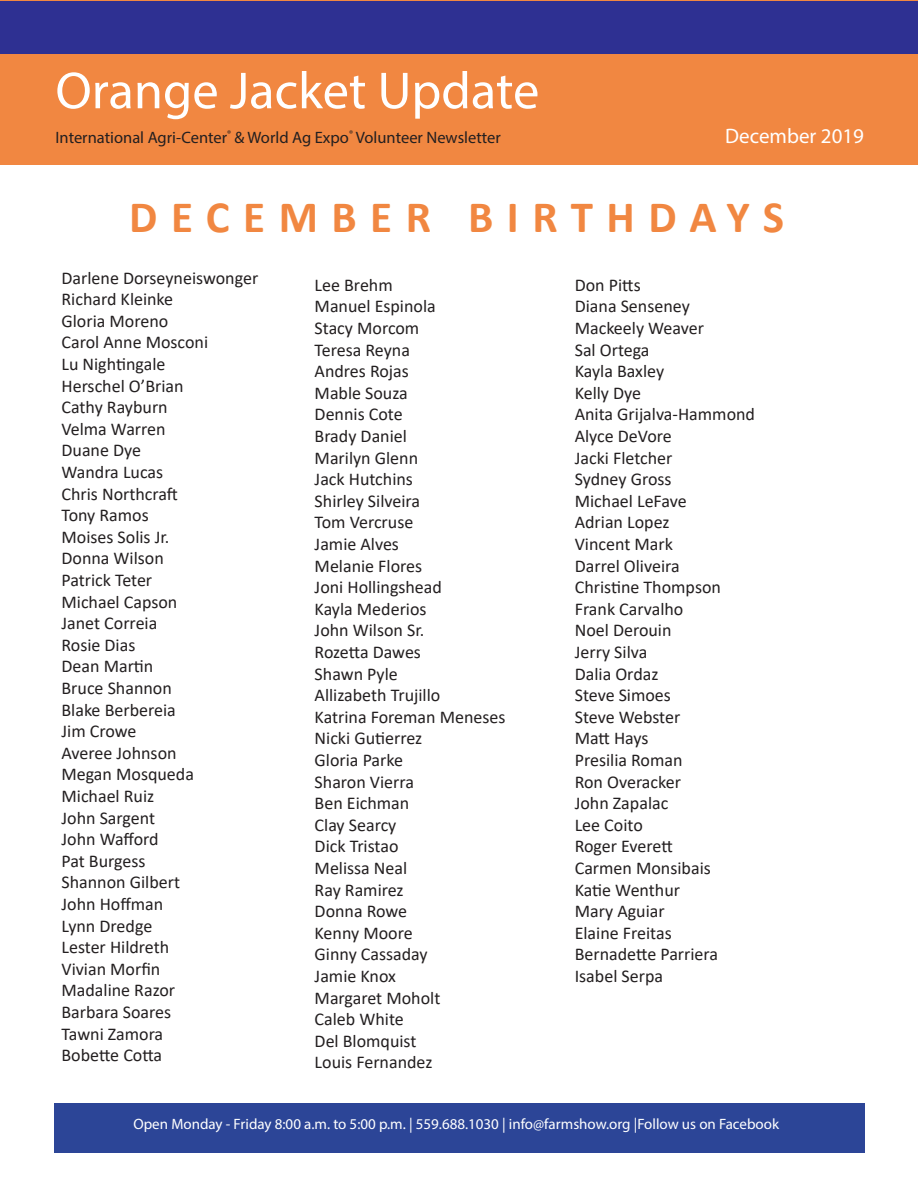
<style>
.page{position:relative;width:918px;height:1188px;background:#fff}
.page>*{position:absolute;margin:0;border:0;box-sizing:border-box;transform-origin:0 0}
.t1{font:52.5px "Myriad Pro";color:#fff}
.t2{font:700 45px "Calibri";letter-spacing:.3em;color:#f18741}
.t3{font:21px "Myriad Pro";color:#fff}
.t4{font:18px "Calibri";color:#231f20}
.t5{font:16.5px "Myriad Pro";color:#231f20}
.t6{font:15px "Myriad Pro";color:#fff}
</style>
<div class="page">
<div style="left:54px;top:1103px;width:810px;height:50px;background:#2c4597"></div>
<div style="left:0;top:0;width:918px;height:165px;background:#f18741"></div>
<div style="left:0;top:1px;width:918px;height:53px;background:#2e3092"></div>
<h1 class="t1" style="left:56px;top:58px;width:485px">Orange Jacket Update</h1>
<p class="t5" style="left:56px;top:127px;width:447px">International Agri-Center<sup>®</sup> &amp; World Ag Expo<sup>®</sup> Volunteer Newsletter</p>
<p class="t3" style="left:725px;top:123px;width:140px">December 2019</p>
<p class="t2" style="left:129px;top:185px;width:656px">DECEMBER BIRTHDAYS</p>
<p class="t4" style="left:62px;top:265px;width:198px">Darlene Dorseyneiswonger</p>
<p class="t4" style="left:62px;top:287px;width:113px">Richard Kleinke</p>
<p class="t4" style="left:62px;top:308px;width:108px">Gloria Moreno</p>
<p class="t4" style="left:62px;top:330px;width:148px">Carol Anne Mosconi</p>
<p class="t4" style="left:62px;top:351px;width:105px">Lu Nightingale</p>
<p class="t4" style="left:62px;top:373px;width:124px">Herschel O’Brian</p>
<p class="t4" style="left:62px;top:395px;width:108px">Cathy Rayburn</p>
<p class="t4" style="left:62px;top:416px;width:106px">Velma Warren</p>
<p class="t4" style="left:62px;top:438px;width:81px">Duane Dye</p>
<p class="t4" style="left:62px;top:459px;width:103px">Wandra Lucas</p>
<p class="t4" style="left:62px;top:481px;width:118px">Chris Northcraft</p>
<p class="t4" style="left:62px;top:503px;width:89px">Tony Ramos</p>
<p class="t4" style="left:62px;top:524px;width:109px">Moises Solis Jr.</p>
<p class="t4" style="left:62px;top:546px;width:104px">Donna Wilson</p>
<p class="t4" style="left:62px;top:567px;width:92px">Patrick Teter</p>
<p class="t4" style="left:62px;top:589px;width:117px">Michael Capson</p>
<p class="t4" style="left:62px;top:611px;width:97px">Janet Correia</p>
<p class="t4" style="left:62px;top:632px;width:75px">Rosie Dias</p>
<p class="t4" style="left:62px;top:654px;width:93px">Dean Martin</p>
<p class="t4" style="left:62px;top:675px;width:112px">Bruce Shannon</p>
<p class="t4" style="left:62px;top:697px;width:116px">Blake Berbereia</p>
<p class="t4" style="left:62px;top:719px;width:76px">Jim Crowe</p>
<p class="t4" style="left:62px;top:740px;width:117px">Averee Johnson</p>
<p class="t4" style="left:62px;top:762px;width:134px">Megan Mosqueda</p>
<p class="t4" style="left:62px;top:783px;width:94px">Michael Ruiz</p>
<p class="t4" style="left:62px;top:805px;width:95px">John Sargent</p>
<p class="t4" style="left:62px;top:827px;width:99px">John Wafford</p>
<p class="t4" style="left:62px;top:848px;width:86px">Pat Burgess</p>
<p class="t4" style="left:62px;top:870px;width:120px">Shannon Gilbert</p>
<p class="t4" style="left:62px;top:891px;width:103px">John Hoffman</p>
<p class="t4" style="left:62px;top:913px;width:92px">Lynn Dredge</p>
<p class="t4" style="left:62px;top:935px;width:109px">Lester Hildreth</p>
<p class="t4" style="left:62px;top:956px;width:100px">Vivian Morfin</p>
<p class="t4" style="left:62px;top:978px;width:115px">Madaline Razor</p>
<p class="t4" style="left:62px;top:999px;width:111px">Barbara Soares</p>
<p class="t4" style="left:62px;top:1021px;width:103px">Tawni Zamora</p>
<p class="t4" style="left:62px;top:1043px;width:102px">Bobette Cotta</p>
<p class="t4" style="left:315px;top:272px;width:80px">Lee Brehm</p>
<p class="t4" style="left:315px;top:294px;width:123px">Manuel Espinola</p>
<p class="t4" style="left:315px;top:315px;width:106px">Stacy Morcom</p>
<p class="t4" style="left:315px;top:337px;width:97px">Teresa Reyna</p>
<p class="t4" style="left:315px;top:359px;width:96px">Andres Rojas</p>
<p class="t4" style="left:315px;top:380px;width:95px">Mable Souza</p>
<p class="t4" style="left:315px;top:402px;width:90px">Dennis Cote</p>
<p class="t4" style="left:315px;top:423px;width:94px">Brady Daniel</p>
<p class="t4" style="left:315px;top:445px;width:105px">Marilyn Glenn</p>
<p class="t4" style="left:315px;top:467px;width:100px">Jack Hutchins</p>
<p class="t4" style="left:315px;top:488px;width:107px">Shirley Silveira</p>
<p class="t4" style="left:315px;top:510px;width:100px">Tom Vercruse</p>
<p class="t4" style="left:315px;top:531px;width:86px">Jamie Alves</p>
<p class="t4" style="left:315px;top:553px;width:109px">Melanie Flores</p>
<p class="t4" style="left:315px;top:575px;width:129px">Joni Hollingshead</p>
<p class="t4" style="left:315px;top:596px;width:114px">Kayla Mederios</p>
<p class="t4" style="left:315px;top:618px;width:111px">John Wilson Sr.</p>
<p class="t4" style="left:315px;top:639px;width:108px">Rozetta Dawes</p>
<p class="t4" style="left:315px;top:661px;width:85px">Shawn Pyle</p>
<p class="t4" style="left:315px;top:683px;width:127px">Allizabeth Trujillo</p>
<p class="t4" style="left:315px;top:704px;width:192px">Katrina Foreman Meneses</p>
<p class="t4" style="left:315px;top:726px;width:109px">Nicki Gutierrez</p>
<p class="t4" style="left:315px;top:747px;width:90px">Gloria Parke</p>
<p class="t4" style="left:315px;top:769px;width:101px">Sharon Vierra</p>
<p class="t4" style="left:315px;top:791px;width:96px">Ben Eichman</p>
<p class="t4" style="left:315px;top:812px;width:83px">Clay Searcy</p>
<p class="t4" style="left:315px;top:834px;width:85px">Dick Tristao</p>
<p class="t4" style="left:315px;top:855px;width:94px">Melissa Neal</p>
<p class="t4" style="left:315px;top:877px;width:91px">Ray Ramirez</p>
<p class="t4" style="left:315px;top:899px;width:94px">Donna Rowe</p>
<p class="t4" style="left:315px;top:920px;width:100px">Kenny Moore</p>
<p class="t4" style="left:315px;top:942px;width:115px">Ginny Cassaday</p>
<p class="t4" style="left:315px;top:963px;width:83px">Jamie Knox</p>
<p class="t4" style="left:315px;top:985px;width:127px">Margaret Moholt</p>
<p class="t4" style="left:315px;top:1007px;width:91px">Caleb White</p>
<p class="t4" style="left:315px;top:1028px;width:103px">Del Blomquist</p>
<p class="t4" style="left:315px;top:1050px;width:119px">Louis Fernandez</p>
<p class="t4" style="left:575px;top:272px;width:67px">Don Pitts</p>
<p class="t4" style="left:575px;top:294px;width:117px">Diana Senseney</p>
<p class="t4" style="left:575px;top:315px;width:131px">Mackeely Weaver</p>
<p class="t4" style="left:575px;top:337px;width:76px">Sal Ortega</p>
<p class="t4" style="left:575px;top:359px;width:91px">Kayla Baxley</p>
<p class="t4" style="left:575px;top:380px;width:68px">Kelly Dye</p>
<p class="t4" style="left:575px;top:402px;width:182px">Anita Grijalva-Hammond</p>
<p class="t4" style="left:575px;top:423px;width:99px">Alyce DeVore</p>
<p class="t4" style="left:575px;top:445px;width:99px">Jacki Fletcher</p>
<p class="t4" style="left:575px;top:467px;width:98px">Sydney Gross</p>
<p class="t4" style="left:575px;top:488px;width:113px">Michael LeFave</p>
<p class="t4" style="left:575px;top:510px;width:96px">Adrian Lopez</p>
<p class="t4" style="left:575px;top:531px;width:100px">Vincent Mark</p>
<p class="t4" style="left:575px;top:553px;width:106px">Darrel Oliveira</p>
<p class="t4" style="left:575px;top:575px;width:148px">Christine Thompson</p>
<p class="t4" style="left:575px;top:596px;width:110px">Frank Carvalho</p>
<p class="t4" style="left:575px;top:618px;width:98px">Noel Derouin</p>
<p class="t4" style="left:575px;top:639px;width:74px">Jerry Silva</p>
<p class="t4" style="left:575px;top:661px;width:85px">Dalia Ordaz</p>
<p class="t4" style="left:575px;top:683px;width:98px">Steve Simoes</p>
<p class="t4" style="left:575px;top:704px;width:107px">Steve Webster</p>
<p class="t4" style="left:575px;top:726px;width:75px">Matt Hays</p>
<p class="t4" style="left:575px;top:747px;width:109px">Presilia Roman</p>
<p class="t4" style="left:575px;top:769px;width:108px">Ron Overacker</p>
<p class="t4" style="left:575px;top:791px;width:95px">John Zapalac</p>
<p class="t4" style="left:575px;top:812px;width:70px">Lee Coito</p>
<p class="t4" style="left:575px;top:834px;width:100px">Roger Everett</p>
<p class="t4" style="left:575px;top:855px;width:138px">Carmen Monsibais</p>
<p class="t4" style="left:575px;top:877px;width:107px">Katie Wenthur</p>
<p class="t4" style="left:575px;top:899px;width:91px">Mary Aguiar</p>
<p class="t4" style="left:575px;top:920px;width:99px">Elaine Freitas</p>
<p class="t4" style="left:575px;top:942px;width:145px">Bernadette Parriera</p>
<p class="t4" style="left:575px;top:963px;width:90px">Isabel Serpa</p>
<p class="t6" style="left:133px;top:1115px;width:647px">Open Monday - Friday 8:00 a.m. to 5:00 p.m. | 559.688.1030 | info@farmshow.org |Follow us on Facebook</p>
</div>
